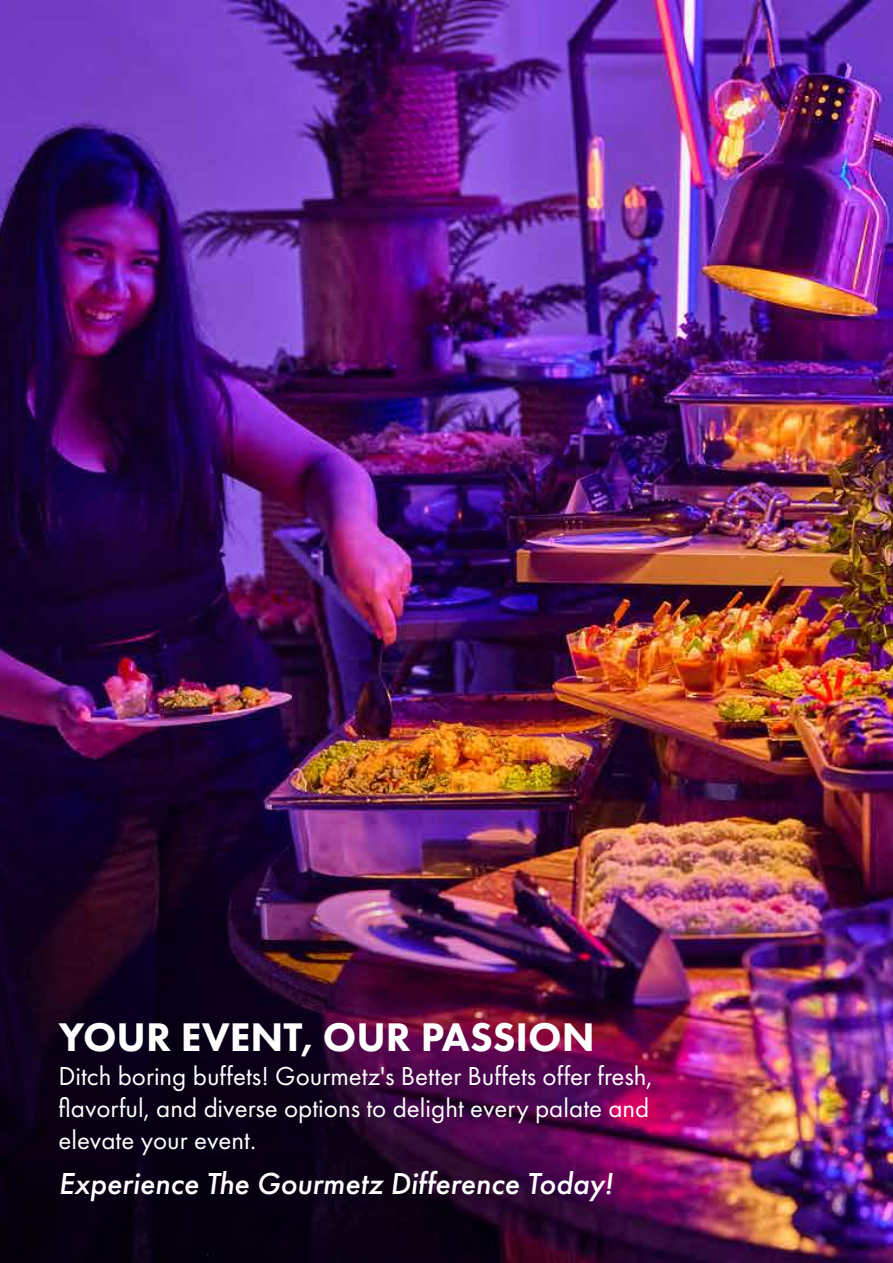
<style>
.page{position:relative;width:893px;height:1263px;background:#fff}
.page>*{position:absolute;margin:0;border:0;box-sizing:border-box;transform-origin:0 0}
.t1{font:800 41.4px "Futura PT";color:#fff}
.t2{font:italic 500 31.5px "Futura PT";color:#fff}
.t3{font:27px/32.4px "Futura PT";color:#fff;text-align:justify}
</style>
<div class="page">
<img style="left:0;top:0;width:893px;height:1263px">
<img style="left:0;top:708px;width:773px;height:555px">
<h1 class="t1" style="left:58px;top:1011px;width:538px">YOUR EVENT, OUR PASSION</h1>
<p class="t3" style="left:58px;top:1059px;width:596px">Ditch boring buffets! Gourmetz's Better Buffets offer fresh, flavorful, and diverse options to delight every palate and elevate your event.</p>
<p class="t2" style="left:58px;top:1164px;width:556px">Experience The Gourmetz Difference Today!</p>
</div>
